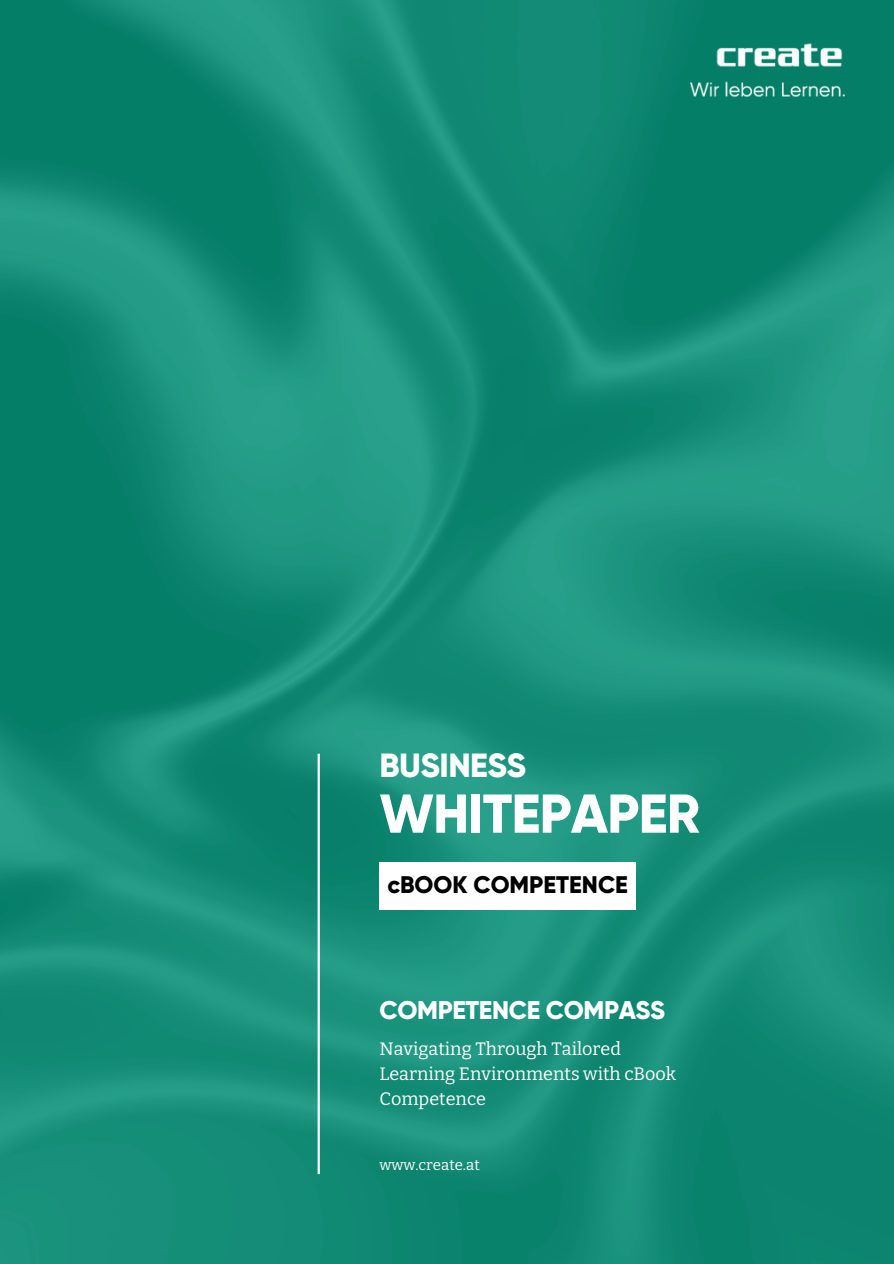
<style>
.page{position:relative;width:894px;height:1264px;background:#fff}
.page>*{position:absolute;margin:0;border:0;box-sizing:border-box;transform-origin:0 0}
.t1{font:800 54.6px "Gilroy";letter-spacing:-.015em;color:#fff}
.t2{font:800 33.45px "Gilroy";letter-spacing:-.015em;color:#fff}
.t3{font:800 25.5px "Gilroy";letter-spacing:-.015em;color:#fff}
.t4{font:800 24px "Gilroy";color:#000}
.t5{font:18px/24.8px "Bitter";color:#fff}
.t6{font:15px "Bitter";color:#fff}
</style>
<div class="page">
<img style="left:0;top:0;width:893px;height:1263px">
<div style="left:379px;top:861px;width:256px;height:48px;background:#fff"></div>
<hr style="left:317px;top:753px;width:3px;height:421px;background:#fff">
<img style="left:635px;top:35px;width:219px;height:88px">
<h1 class="t2" style="left:379px;top:745px;width:148px">BUSINESS</h1>
<h2 class="t1" style="left:379px;top:780px;width:322px">WHITEPAPER</h2>
<p class="t4" style="left:387px;top:870px;width:242px">cBOOK COMPETENCE</p>
<h4 class="t3" style="left:379px;top:994px;width:287px">COMPETENCE COMPASS</h4>
<h3 class="t5" style="left:379px;top:1036px;width:298px">Navigating Through Tailored<br>Learning Environments with cBook<br>Competence</h3>
<h5 class="t6" style="left:379px;top:1155px;width:102px">www.create.at</h5>
</div>
